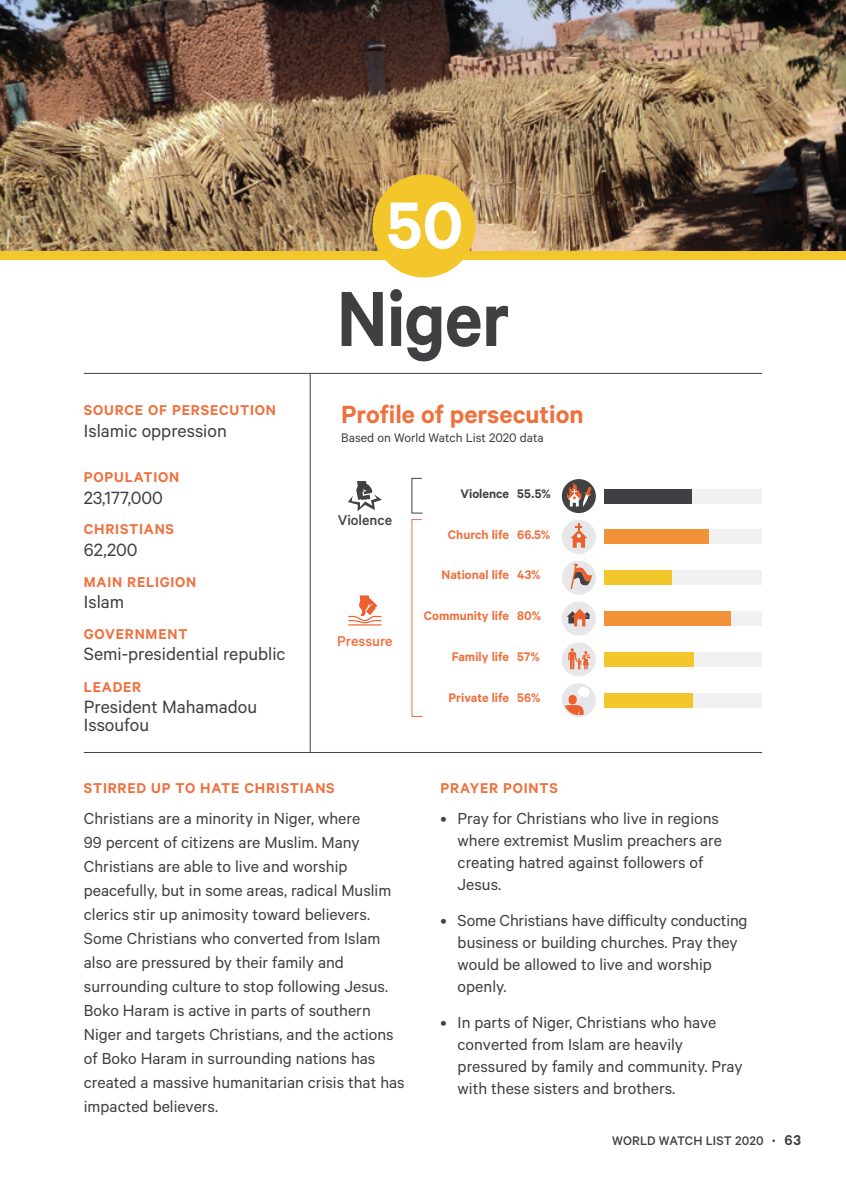
<style>
.page{position:relative;width:846px;height:1179px;background:#fff}
.page>*{position:absolute;margin:0;border:0;box-sizing:border-box;transform-origin:0 0}
.t1{font:600 88px "Calibre";letter-spacing:-.01em;color:#404042;scale:.91 1}
.Large_Number{font:600 74.6px "Calibre";color:#fff}
.Body{font:600 28px "Calibre";color:#ee703d}
.Quote_Ref{font:20px/18px "Calibre";color:#404042}
.Body-2{font:18px/24px "Calibre";color:#404042}
.Quote_Ref-2{font:600 16px "Calibre";letter-spacing:.05em;color:#ee703d}
.Body_Right-Aligned{font:500 16px "Calibre";color:#404042}
.Body_Right-Aligned-2{font:500 16px "Calibre";color:#ee703d}
.Body_Right-Aligned-3{font:600 14px "Calibre";color:#ee703d}
.Subscript{font:14px "Calibre";color:#404042}
.t2{font:500 14px "Calibre";letter-spacing:.01em;color:#404042}
.Body_Centred{font:600 14px "Calibre";color:#ee703d}
.Body_Right-Aligned-4{font:600 14px "Calibre";color:#404042}
.Body_Centred-2{font:600 14px "Calibre";color:#404042}
.s1{font-weight:600;font-size:16px}
</style>
<div class="page">
<img style="left:0;top:0;width:846px;height:251px">
<div style="left:0;top:251px;width:846px;height:9px;background:#f3c72c"></div>
<hr style="left:84px;top:373px;width:678px;height:1px;background:#404042">
<hr style="left:84px;top:752px;width:678px;height:1px;background:#404042">
<hr style="left:310px;top:374px;width:1px;height:379px;background:#404042">
<div style="left:373px;top:174px;width:103px;height:103px;background:#f3c72c;border-radius:50%"></div>
<div style="left:604px;top:489px;width:158px;height:14px;background:#f1f1f2"></div>
<div style="left:604px;top:489px;width:88px;height:14px;background:#404042"></div>
<div style="left:604px;top:530px;width:158px;height:14px;background:#f1f1f2"></div>
<div style="left:604px;top:571px;width:158px;height:14px;background:#f1f1f2"></div>
<div style="left:604px;top:611px;width:158px;height:15px;background:#f1f1f2"></div>
<div style="left:604px;top:652px;width:158px;height:14px;background:#f1f1f2"></div>
<div style="left:604px;top:693px;width:158px;height:14px;background:#f1f1f2"></div>
<svg style="left:412px;top:478px;width:11px;height:35px"></svg>
<svg style="left:412px;top:519px;width:11px;height:198px"></svg>
<div style="left:562px;top:479px;width:34px;height:34px;background:#414042;border-radius:50%"></div>
<svg style="left:566px;top:482px;width:26px;height:25px"></svg>
<div style="left:562px;top:520px;width:34px;height:34px;background:#e6e7e8;border-radius:50%"></div>
<svg style="left:570px;top:524px;width:17px;height:24px"></svg>
<div style="left:562px;top:561px;width:34px;height:34px;background:#e6e7e8;border-radius:50%"></div>
<svg style="left:571px;top:564px;width:21px;height:25px"></svg>
<div style="left:562px;top:602px;width:34px;height:34px;background:#e6e7e8;border-radius:50%"></div>
<svg style="left:567px;top:609px;width:23px;height:17px"></svg>
<div style="left:562px;top:642px;width:34px;height:34px;background:#e6e7e8;border-radius:50%"></div>
<svg style="left:568px;top:648px;width:22px;height:21px"></svg>
<div style="left:562px;top:683px;width:34px;height:34px;background:#e6e7e8;border-radius:50%"></div>
<svg style="left:578px;top:687px;width:12px;height:11px"></svg>
<div style="left:569px;top:695px;width:8px;height:9px;background:#ec602d;border-radius:4px"></div>
<svg style="left:565px;top:705px;width:18px;height:10px"></svg>
<svg style="left:348px;top:595px;width:34px;height:31px"></svg>
<svg style="left:348px;top:481px;width:34px;height:30px"></svg>
<div style="left:604px;top:530px;width:105px;height:14px;background:#f19138"></div>
<div style="left:604px;top:571px;width:68px;height:14px;background:#f3c72c"></div>
<div style="left:604px;top:611px;width:126px;height:15px;background:#f19138"></div>
<div style="left:604px;top:652px;width:90px;height:14px;background:#f3c72c"></div>
<div style="left:604px;top:693px;width:88px;height:14px;background:#f3c72c"></div>
<p class="Large_Number" style="left:386px;top:181px;width:79px">50</p>
<p class="Quote_Ref-2" style="left:84px;top:401px;width:194px">SOURCE OF PERSECUTION</p>
<p class="Quote_Ref" style="left:84px;top:421px;width:144px">Islamic oppression</p>
<p class="Quote_Ref-2" style="left:84px;top:468px;width:97px">POPULATION</p>
<p class="Quote_Ref" style="left:84px;top:488px;width:81px">23,177,000</p>
<p class="Quote_Ref-2" style="left:84px;top:520px;width:92px">CHRISTIANS</p>
<p class="Quote_Ref" style="left:84px;top:540px;width:55px">62,200</p>
<p class="Quote_Ref-2" style="left:84px;top:573px;width:114px">MAIN RELIGION</p>
<p class="Quote_Ref" style="left:84px;top:592px;width:42px">Islam</p>
<p class="Quote_Ref-2" style="left:84px;top:624px;width:105px">GOVERNMENT</p>
<p class="Quote_Ref" style="left:84px;top:644px;width:203px">Semi-presidential republic</p>
<p class="Quote_Ref-2" style="left:84px;top:677px;width:59px">LEADER</p>
<p class="Quote_Ref" style="left:84px;top:697px;width:175px">President Mahamadou<br>Issoufou</p>
<h1 class="t1" style="left:337px;top:266px;width:192px">Niger</h1>
<p class="Body" style="left:341px;top:398px;width:244px">Profile of persecution</p>
<p class="Subscript" style="left:341px;top:430px;width:204px">Based on World Watch List 2020 data</p>
<p class="Body_Right-Aligned" style="left:338px;top:511px;width:56px">Violence</p>
<p class="Body_Right-Aligned-2" style="left:337px;top:632px;width:57px">Pressure</p>
<p class="Body_Right-Aligned-4" style="left:461px;top:485px;width:50px">Violence</p>
<p class="Body_Centred-2" style="left:517px;top:485px;width:35px">55.5%</p>
<p class="Body_Right-Aligned-3" style="left:448px;top:526px;width:63px">Church life</p>
<p class="Body_Centred" style="left:517px;top:526px;width:35px">66.5%</p>
<p class="Body_Right-Aligned-3" style="left:442px;top:567px;width:69px">National life</p>
<p class="Body_Centred" style="left:517px;top:567px;width:25px">43%</p>
<p class="Body_Right-Aligned-3" style="left:424px;top:607px;width:87px">Community life</p>
<p class="Body_Centred" style="left:517px;top:607px;width:26px">80%</p>
<p class="Body_Right-Aligned-3" style="left:452px;top:648px;width:59px">Family life</p>
<p class="Body_Centred" style="left:517px;top:648px;width:24px">57%</p>
<p class="Body_Right-Aligned-3" style="left:448px;top:689px;width:62px">Private life</p>
<p class="Body_Centred" style="left:517px;top:689px;width:25px">56%</p>
<p class="Quote_Ref-2" style="left:84px;top:778px;width:252px">STIRRED UP TO HATE CHRISTIANS</p>
<p class="Quote_Ref-2" style="left:441px;top:778px;width:119px">PRAYER POINTS</p>
<p class="Body-2" style="left:84px;top:806px;width:322px">Christians are a minority in Niger, where<br>99 percent of citizens are Muslim. Many Christians are able to live and worship peacefully, but in some areas, radical Muslim clerics stir up animosity toward believers.<br>Some Christians who converted from Islam also are pressured by their family and surrounding culture to stop following Jesus.<br>Boko Haram is active in parts of southern Niger and targets Christians, and the actions of Boko Haram in surrounding nations has created a massive humanitarian crisis that has impacted believers.</p>
<p class="Body-2" style="left:458px;top:807px;width:266px;line-height:22px;text-indent:-17px">• Pray for Christians who live in regions where extremist Muslim preachers are creating hatred against followers of<br>Jesus.</p>
<p class="Body-2" style="left:458px;top:909px;width:292px;line-height:22px;text-indent:-17px">• Some Christians have difficulty conducting business or building churches. Pray they would be allowed to live and worship openly.</p>
<p class="Body-2" style="left:458px;top:1011px;width:287px;line-height:22px;text-indent:-17px">• In parts of Niger, Christians who have converted from Islam are heavily pressured by family and community. Pray with these sisters and brothers.</p>
<p class="t2" style="left:612px;top:1133px;width:190px">WORLD WATCH LIST 2020 <span class="s1">· 63</span></p>
</div>
